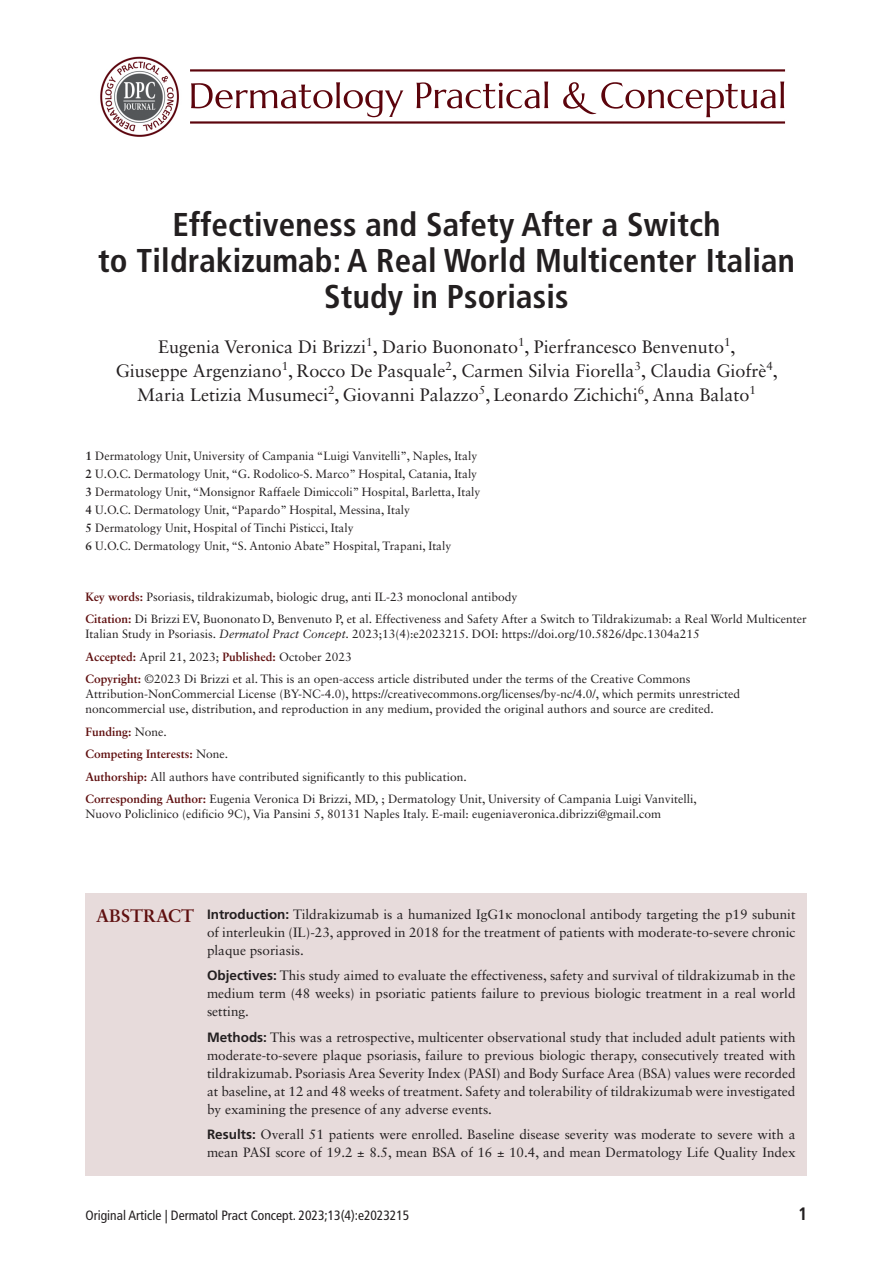
<style>
.page{position:relative;width:893px;height:1263px;background:#fff}
.page>*{position:absolute;margin:0;border:0;box-sizing:border-box;transform-origin:0 0}
.t1{font:700 condensed 33px/36px "Frutiger LT Std";letter-spacing:.005em;color:#231f20;text-align:center}
.t2{font:18px/24px "Sabon LT Std";color:#231f20;text-align:center}
.t3{font:700 18px "Sabon LT Std";color:#5f0f0f}
.t4{font:700 condensed 18px "Frutiger LT Std";color:#231f20}
.t5{font:13.5px/18px "Sabon LT Std";color:#231f20;text-align:justify}
.t6{font:condensed 13.5px "Frutiger LT Std";color:#231f20}
.t7{font:12px/22.5px "Sabon LT Std";color:#231f20}
.s1{font-weight:700}
.s2{font-weight:700;color:#5f0f0f}
.s3{font-style:italic}
.s4{font-family:"Frutiger LT Std";font-weight:700}
.s5{font-family:"Times New Roman"}
</style>
<div class="page">
<img style="left:100px;top:56px;width:686px;height:81px">
<img style="left:544px;top:82px;width:240px;height:32px">
<div style="left:86px;top:893px;width:721px;height:283px;background:#e7dbdb"></div>
<h1 class="t1" style="left:98px;top:207px;width:698px">Effectiveness and Safety After a Switch<br>to Tildrakizumab: A Real World Multicenter Italian<br>Study in Psoriasis</h1>
<p class="t2" style="left:116px;top:335px;width:664px">Eugenia Veronica Di Brizzi<sup>1</sup>, Dario Buononato<sup>1</sup>, Pierfrancesco Benvenuto<sup>1</sup>,<br>Giuseppe Argenziano<sup>1</sup>, Rocco De Pasquale<sup>2</sup>, Carmen Silvia Fiorella<sup>3</sup>, Claudia Giofrè<sup>4</sup>,<br>Maria Letizia Musumeci<sup>2</sup>, Giovanni Palazzo<sup>5</sup>, Leonardo Zichichi<sup>6</sup>, Anna Balato<sup>1</sup></p>
<p class="t7" style="left:86px;top:446px;width:396px;line-height:18px"><span class="s1">1</span> Dermatology Unit, University of Campania “Luigi Vanvitelli”, Naples, Italy <span class="s1">2</span> U.O.C. Dermatology Unit, “G. Rodolico-S. Marco” Hospital, Catania, Italy <span class="s1">3</span> Dermatology Unit, “Monsignor Raffaele Dimiccoli” Hospital, Barletta, Italy <span class="s1">4</span> U.O.C. Dermatology Unit, “Papardo” Hospital, Messina, Italy<br><span class="s1">5</span> Dermatology Unit, Hospital of Tinchi Pisticci, Italy<br><span class="s1">6</span> U.O.C. Dermatology Unit, “S. Antonio Abate” Hospital, Trapani, Italy</p>
<p class="t7" style="left:86px;top:585px;width:723px"><span class="s2">Key words:</span> Psoriasis, tildrakizumab, biologic drug, anti IL-23 monoclonal antibody<br><span class="s2">Citation:</span> Di Brizzi EV, Buononato D, Benvenuto P, et al. Effectiveness and Safety After a Switch to Tildrakizumab: a Real World Multicenter</p>
<p class="t7" style="left:86px;top:623px;width:616px">Italian Study in Psoriasis. <span class="s3">Dermatol Pract Concept.</span> 2023;13(4):e2023215. DOI: https://doi.org/10.5826/dpc.1304a215<br><span class="s2">Accepted:</span> April 21, 2023; <span class="s2">Published:</span> October 2023<br><span class="s2">Copyright:</span> ©2023 Di Brizzi et al. This is an open-access article distributed under the terms of the Creative Commons</p>
<p class="t7" style="left:86px;top:686px;width:656px;line-height:15px">Attribution-NonCommercial License (BY-NC-4.0), https://creativecommons.org/licenses/by-nc/4.0/, which permits unrestricted noncommercial use, distribution, and reproduction in any medium, provided the original authors and source are credited.</p>
<p class="t7" style="left:86px;top:720px;width:613px"><span class="s2">Funding:</span> None.<br><span class="s2">Competing Interests:</span> None.<br><span class="s2">Authorship:</span> All authors have contributed significantly to this publication.<br><span class="s2">Corresponding Author:</span> Eugenia Veronica Di Brizzi, MD, ; Dermatology Unit, University of Campania Luigi Vanvitelli,</p>
<p class="t7" style="left:86px;top:803px;width:577px">Nuovo Policlinico (edificio 9C), Via Pansini 5, 80131 Naples Italy. E-mail: eugeniaveronica.dibrizzi@gmail.com</p>
<h2 class="t3" style="left:96px;top:905px;width:100px">ABSTRACT</h2>
<p class="t5" style="left:207px;top:905px;width:590px"><span class="s4">Introduction:</span> Tildrakizumab is a humanized IgG1<span class="s5">κ</span> monoclonal antibody targeting the p19 subunit of interleukin (IL)-23, approved in 2018 for the treatment of patients with moderate-to-severe chronic plaque psoriasis.</p>
<p class="t5" style="left:207px;top:966px;width:590px"><span class="s4">Objectives:</span> This study aimed to evaluate the effectiveness, safety and survival of tildrakizumab in the medium term (48 weeks) in psoriatic patients failure to previous biologic treatment in a real world setting.</p>
<p class="t5" style="left:207px;top:1028px;width:590px"><span class="s4">Methods:</span> This was a retrospective, multicenter observational study that included adult patients with moderate-to-severe plaque psoriasis, failure to previous biologic therapy, consecutively treated with tildrakizumab. Psoriasis Area Severity Index (PASI) and Body Surface Area (BSA) values were recorded at baseline, at 12 and 48 weeks of treatment. Safety and tolerability of tildrakizumab were investigated by examining the presence of any adverse events.</p>
<p class="t5" style="left:207px;top:1125px;width:590px"><span class="s4">Results:</span> Overall 51 patients were enrolled. Baseline disease severity was moderate to severe with a mean PASI score of 19.2 ± 8.5, mean BSA of 16 ± 10.4, and mean Dermatology Life Quality Index</p>
<p class="t6" style="left:86px;top:1208px;width:325px">Original Article | Dermatol Pract Concept. 2023;13(4):e2023215</p>
<h2 class="t4" style="left:798px;top:1203px;width:11px">1</h2>
</div>
